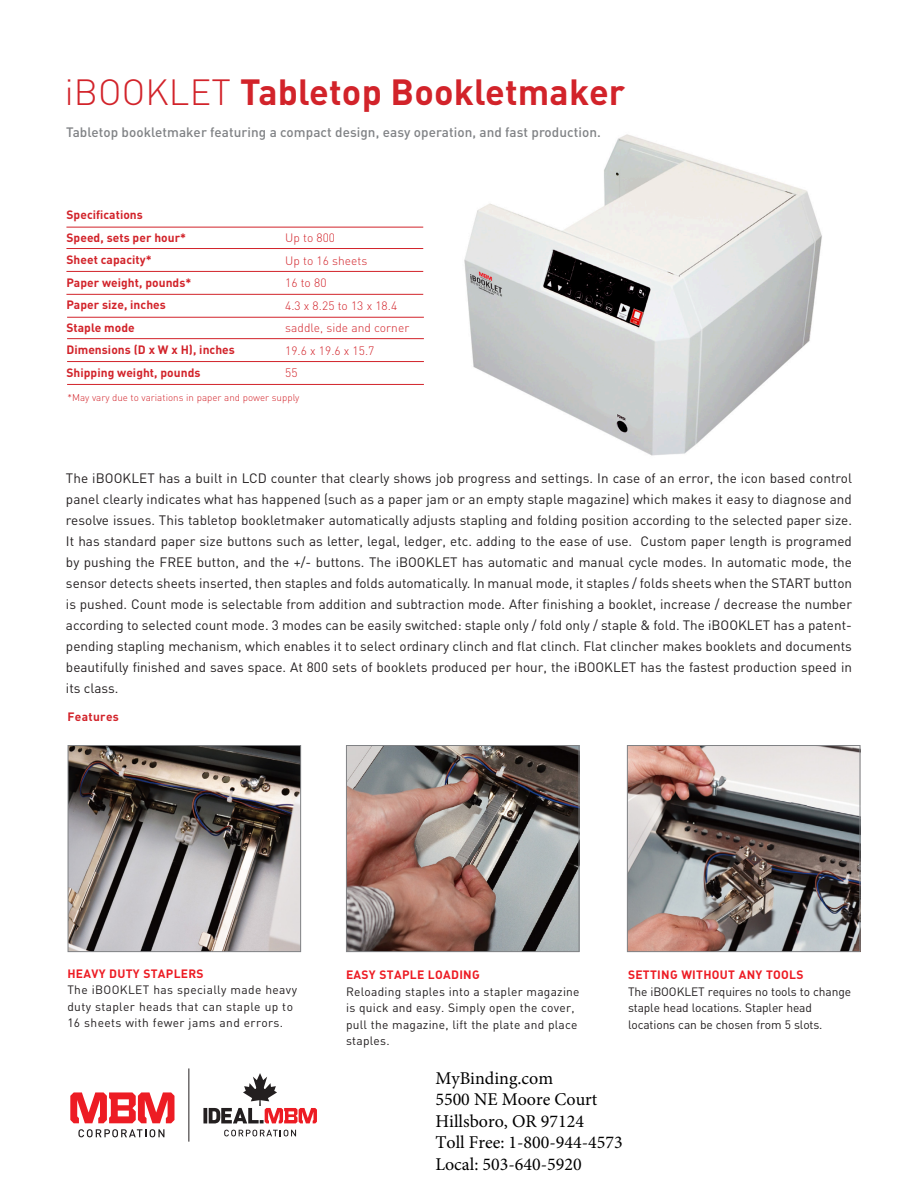
<style>
.page{position:relative;width:918px;height:1188px;background:#fff}
.page>*{position:absolute;margin:0;border:0;box-sizing:border-box;transform-origin:0 0}
.t1{font:700 36px "DIN";letter-spacing:.005em;color:#d2232a}
.t2{font:18px/21.6px "Minion Pro";color:#000}
.t3{font:13.5px/21px "DIN";color:#231f20;text-align:justify}
.t4{font:500 13.5px "DIN";letter-spacing:.005em;color:#808285}
.NEW_captions{font:12px/16.5px "DIN";letter-spacing:.02em;color:#231f20}
.t5{font:700 12px "DIN";letter-spacing:.005em;color:#d2232a}
.NEW_captions-2{font:12px/16.5px "DIN";letter-spacing:-.01em;color:#231f20}
.t6{font:300 12px "DIN";letter-spacing:.005em;color:#d2232a}
.t7{font:700 12px "DIN";letter-spacing:.025em;color:#ed1c24}
.t8{font:700 12px "DIN";letter-spacing:.025em;color:#d2232a}
.t9{font:300 9.75px "DIN";letter-spacing:.005em;color:#d2232a}
.s1{font-weight:300}
</style>
<div class="page">
<img style="left:419px;top:134px;width:403px;height:322px">
<svg style="left:78px;top:1129px;width:86px;height:8px"></svg>
<svg style="left:70px;top:1092px;width:105px;height:31px"></svg>
<svg style="left:224px;top:1130px;width:72px;height:6px"></svg>
<svg style="left:203px;top:1108px;width:4px;height:15px"></svg>
<svg style="left:209px;top:1073px;width:108px;height:50px"></svg>
<hr style="left:189px;top:1068px;width:1px;height:74px;background:#231f20">
<hr style="left:66px;top:227px;width:357px;height:1px;background:#d2232a">
<hr style="left:66px;top:248px;width:357px;height:1px;background:#d2232a">
<hr style="left:66px;top:271px;width:357px;height:1px;background:#d2232a">
<hr style="left:66px;top:294px;width:357px;height:1px;background:#d2232a">
<hr style="left:67px;top:317px;width:357px;height:1px;background:#d2232a">
<hr style="left:67px;top:338px;width:357px;height:1px;background:#d2232a">
<hr style="left:67px;top:361px;width:357px;height:1px;background:#d2232a">
<hr style="left:67px;top:384px;width:357px;height:1px;background:#d2232a">
<img style="left:70px;top:747px;width:229px;height:203px">
<div style="left:68px;top:745px;width:233px;height:207px;border:1px solid #808285"></div>
<img style="left:348px;top:747px;width:229px;height:203px">
<div style="left:346px;top:745px;width:233px;height:207px;border:1px solid #808285"></div>
<img style="left:629px;top:747px;width:229px;height:203px">
<div style="left:627px;top:745px;width:233px;height:207px;border:1px solid #808285"></div>
<p class="t1" style="left:65px;top:68px;width:562px"><span class="s1">iBOOKLET</span> Tabletop Bookletmaker</p>
<p class="t4" style="left:66px;top:124px;width:536px">Tabletop bookletmaker featuring a compact design, easy operation, and fast production.</p>
<p class="t5" style="left:66px;top:207px;width:78px">Specifications</p>
<p class="t5" style="left:66px;top:230px;width:121px">Speed, sets per hour*</p>
<p class="t5" style="left:66px;top:252px;width:87px">Sheet capacity*</p>
<p class="t5" style="left:66px;top:275px;width:126px">Paper weight, pounds*</p>
<p class="t5" style="left:66px;top:297px;width:101px">Paper size, inches</p>
<p class="t5" style="left:66px;top:320px;width:70px">Staple mode</p>
<p class="t5" style="left:66px;top:342px;width:170px">Dimensions (D x W x H), inches</p>
<p class="t5" style="left:66px;top:365px;width:136px">Shipping weight, pounds</p>
<p class="t6" style="left:285px;top:231px;width:52px">Up to 800</p>
<p class="t6" style="left:285px;top:253px;width:84px">Up to 16 sheets</p>
<p class="t6" style="left:285px;top:276px;width:43px">16 to 80</p>
<p class="t6" style="left:285px;top:298px;width:114px">4.3 x 8.25 to 13 x 18.4</p>
<p class="t6" style="left:285px;top:321px;width:126px">saddle, side and corner</p>
<p class="t6" style="left:285px;top:343px;width:91px">19.6 x 19.6 x 15.7</p>
<p class="t6" style="left:285px;top:366px;width:14px">55</p>
<p class="t9" style="left:67px;top:391px;width:233px">*May vary due to variations in paper and power supply</p>
<p class="t3" style="left:66px;top:468px;width:788px">The iBOOKLET has a built in LCD counter that clearly shows job progress and settings. In case of an error, the icon based control panel clearly indicates what has happened (such as a paper jam or an empty staple magazine) which makes it easy to diagnose and resolve issues. This tabletop bookletmaker automatically adjusts stapling and folding position according to the selected paper size.<br>It has standard paper size buttons such as letter, legal, ledger, etc. adding to the ease of use. Custom paper length is programed by pushing the FREE button, and the +/- buttons. The iBOOKLET has automatic and manual cycle modes. In automatic mode, the sensor detects sheets inserted, then staples and folds automatically. In manual mode, it staples / folds sheets when the START button is pushed. Count mode is selectable from addition and subtraction mode. After finishing a booklet, increase / decrease the number according to selected count mode. 3 modes can be easily switched: staple only / fold only / staple &amp; fold. The iBOOKLET has a patent&shy;pending stapling mechanism, which enables it to select ordinary clinch and flat clinch. Flat clincher makes booklets and documents beautifully finished and saves space. At 800 sets of booklets produced per hour, the iBOOKLET has the fastest production speed in its class.</p>
<p class="t8" style="left:68px;top:709px;width:53px">Features</p>
<p class="t7" style="left:67px;top:965px;width:138px">HEAVY DUTY STAPLERS</p>
<p class="NEW_captions" style="left:67px;top:981px;width:231px">The iBOOKLET has specially made heavy duty stapler heads that can staple up to<br>16 sheets with fewer jams and errors.</p>
<p class="t7" style="left:346px;top:967px;width:135px">EASY STAPLE LOADING</p>
<p class="NEW_captions" style="left:346px;top:983px;width:235px">Reloading staples into a stapler magazine is quick and easy. Simply open the cover, pull the magazine, lift the plate and place staples.</p>
<p class="t7" style="left:628px;top:967px;width:177px">SETTING WITHOUT ANY TOOLS</p>
<p class="NEW_captions-2" style="left:628px;top:983px;width:225px">The iBOOKLET requires no tools to change staple head locations. Stapler head locations can be chosen from 5 slots.</p>
<h2 class="t2" style="left:435px;top:1067px;width:189px">MyBinding.com<br>5500 NE Moore Court<br>Hillsboro, OR 97124<br>Toll Free: 1-800-944-4573<br>Local: 503-640-5920</h2>
</div>
